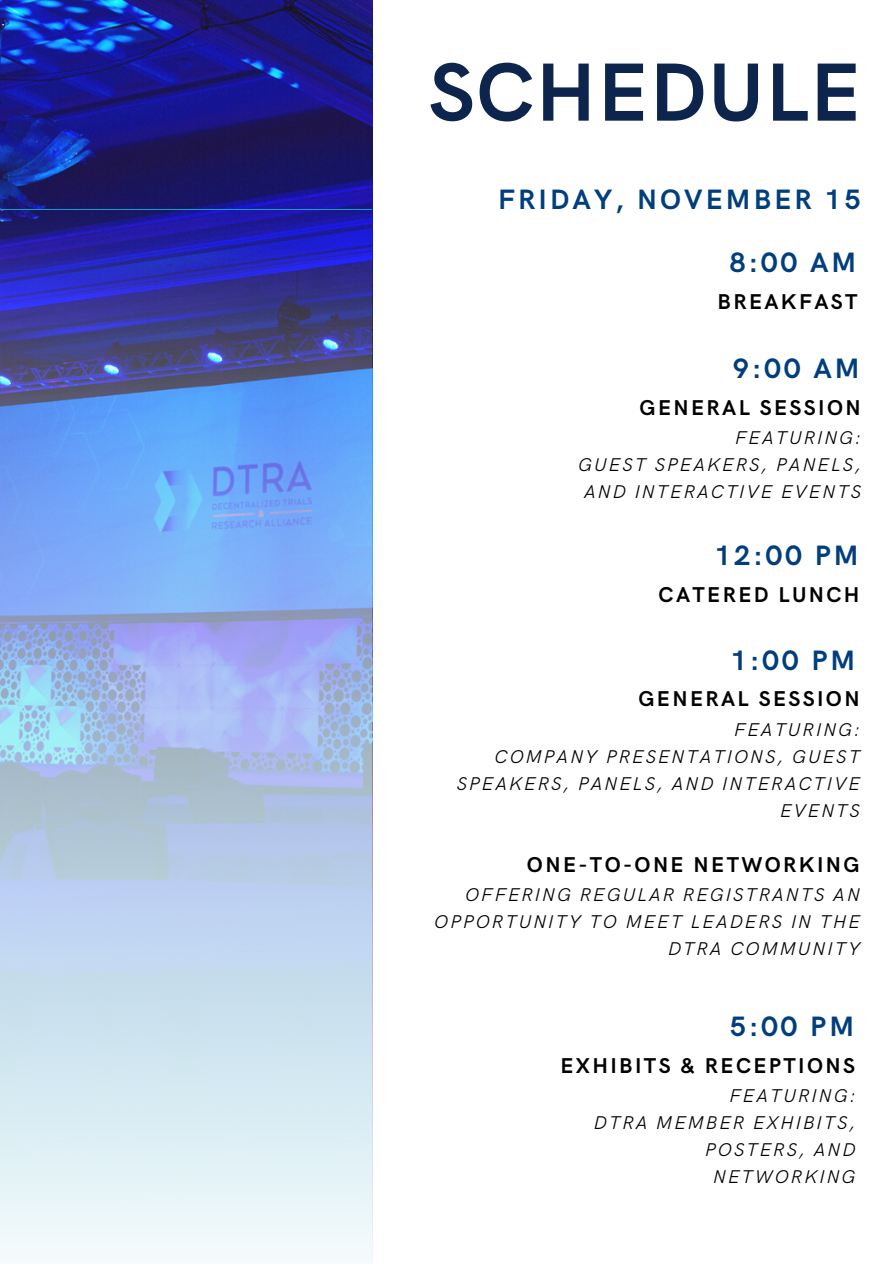
<style>
.page{position:relative;width:893px;height:1264px;background:#fff}
.page>*{position:absolute;margin:0;border:0;box-sizing:border-box;transform-origin:0 0}
.t1{font:700 82.65px "HK Grotesk";letter-spacing:.02em;color:#0d254c}
.t2{font:700 28.2px "HK Grotesk";letter-spacing:.11em;color:#003e7e}
.t3{font:700 21.45px "HK Grotesk";letter-spacing:.11em;color:#000}
.t4{font:italic 18.45px/27px "HK Grotesk Pro";letter-spacing:.11em;color:#000;text-align:right}
</style>
<div class="page">
<img style="left:0;top:0;width:372px;height:249px">
<svg style="left:0;top:210px;width:371px;height:39px;background:#1e199f"></svg>
<svg style="left:0;top:249px;width:373px;height:1008px;background:#9cb5e3"></svg>
<p class="t1" style="left:428px;top:46px;width:433px">SCHEDULE</p>
<p class="t2" style="left:498px;top:184px;width:364px">FRIDAY, NOVEMBER 15</p>
<p class="t2" style="left:729px;top:247px;width:128px">8:00 AM</p>
<p class="t3" style="left:717px;top:290px;width:141px">BREAKFAST</p>
<p class="t2" style="left:732px;top:352px;width:128px">9:00 AM</p>
<p class="t3" style="left:639px;top:395px;width:223px">GENERAL SESSION</p>
<p class="t4" style="left:735px;top:425px;width:127px">FEATURING:</p>
<p class="t4" style="left:578px;top:452px;width:284px">GUEST SPEAKERS, PANELS,</p>
<p class="t4" style="left:584px;top:479px;width:278px">AND INTERACTIVE EVENTS</p>
<p class="t2" style="left:714px;top:539px;width:145px">12:00 PM</p>
<p class="t3" style="left:658px;top:582px;width:202px">CATERED LUNCH</p>
<p class="t2" style="left:730px;top:644px;width:126px">1:00 PM</p>
<p class="t3" style="left:638px;top:687px;width:223px">GENERAL SESSION</p>
<p class="t4" style="left:734px;top:716px;width:127px">FEATURING:</p>
<p class="t4" style="left:456px;top:743px;width:404px">COMPANY PRESENTATIONS, GUEST<br>SPEAKERS, PANELS, AND INTERACTIVE<br>EVENTS</p>
<p class="t3" style="left:527px;top:852px;width:334px">ONE-TO-ONE NETWORKING</p>
<p class="t4" style="left:434px;top:881px;width:427px">OFFERING REGULAR REGISTRANTS AN<br>OPPORTUNITY TO MEET LEADERS IN THE<br>DTRA COMMUNITY</p>
<p class="t2" style="left:729px;top:1010px;width:126px">5:00 PM</p>
<p class="t3" style="left:560px;top:1053px;width:296px">EXHIBITS &amp; RECEPTIONS</p>
<p class="t4" style="left:729px;top:1083px;width:127px">FEATURING:</p>
<p class="t4" style="left:594px;top:1110px;width:263px">DTRA MEMBER EXHIBITS,</p>
<p class="t4" style="left:705px;top:1137px;width:152px">POSTERS, AND</p>
<p class="t4" style="left:713px;top:1164px;width:144px">NETWORKING</p>
</div>
